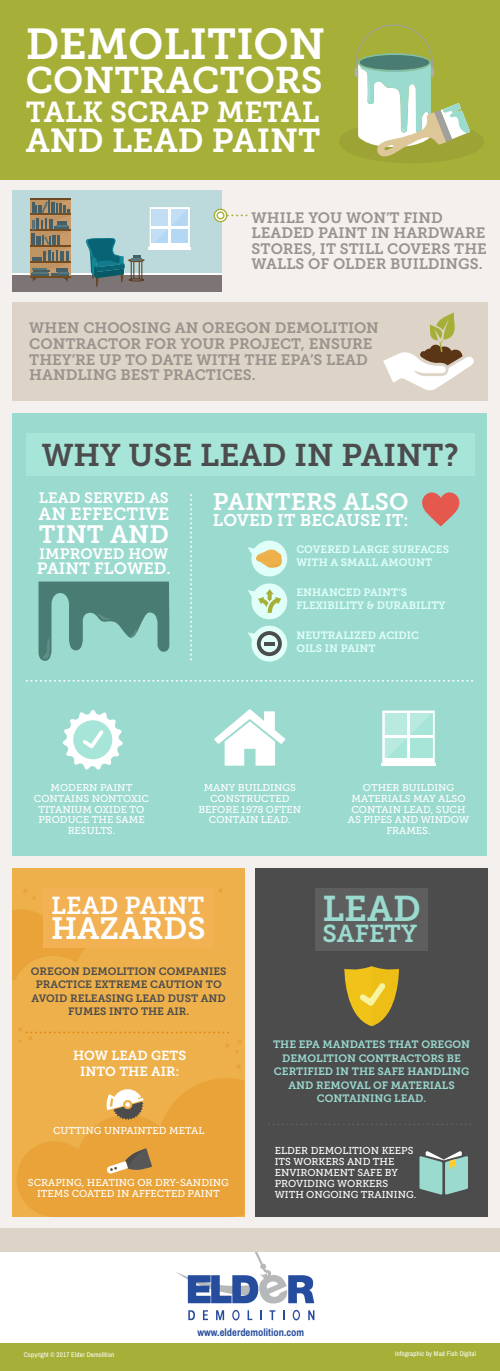
<style>
.page{position:relative;width:500px;height:1371px;background:#fff}
.page>*{position:absolute;margin:0;border:0;box-sizing:border-box;transform-origin:0 0}
.t1{font:43.12px "Museo Slab 700";letter-spacing:-.005em;color:#fff}
.t2{font:36.88px "Museo Slab 700";color:#fff}
.t3{font:35.62px "Museo Slab 700";color:#9bdacf}
.t4{font:33.12px "Museo Slab 700";color:#fff}
.t5{font:31.25px "Museo Slab 700";color:#4c4c4d}
.t6{font:30.62px "Museo Slab 700";color:#fff}
.t7{font:28.75px "Museo Slab 700";color:#fff}
.t8{font:25px "Museo Slab 700";color:#fff}
.t9{font:24.38px "Museo Slab 700";color:#fff}
.t10{font:24.38px "Museo Slab 700";color:#9bdacf}
.t11{font:23.75px "Museo Slab 700";color:#fff}
.t12{font:17.5px "Museo Slab 700";color:#fff}
.t13{font:16.88px "Museo Slab 700";color:#fff}
.t14{font:16.25px "Museo Slab 700";color:#fff}
.t15{font:15px/15.6px "Museo Slab 700";color:#99938d}
.t16{font:15px "Museo Slab 700";color:#fff}
.t17{font:13.12px/15.9px "Museo Slab 700";color:#fff;text-align:center}
.t18{font:10.62px/13.4px "Museo Slab 700";color:#9bdacf;text-align:center}
.t19{font:10.62px/13.4px "Museo Slab 700";color:#e1fff9}
.t20{font:10.62px/13.4px "Museo Slab 700";color:#4c4c4d;text-align:center}
.t21{font:700 10.56px "Archivo Narrow";color:#264c9d}
.t22{font:10px/10.9px "Museo Slab 500";color:#fff;text-align:center}
.t23{font:6.81px "Archivo Narrow";letter-spacing:.02em;color:#fff}
</style>
<div class="page">
<div style="left:0;top:2px;width:500px;height:1233px;background:#f4f0ed"></div>
<div style="left:12px;top:413px;width:475px;height:442px;background:#9bdacf"></div>
<div style="left:12px;top:867px;width:232px;height:349px;background:#eeb04a"></div>
<svg style="left:17px;top:1078px;width:227px;height:138px;fill:#e9a338"></svg>
<svg style="left:12px;top:909px;width:73px;height:70px"></svg>
<div style="left:12px;top:302px;width:476px;height:99px;background:#ddd3c6"></div>
<div style="left:26px;top:433px;width:449px;height:42px;background:#a8e5d9"></div>
<div style="left:0;top:0;width:500px;height:179px;background:#a6b038"></div>
<div style="left:0;top:1342px;width:500px;height:28px;background:#a6b038"></div>
<svg style="left:188px;top:1310px;width:7px;height:9px"></svg>
<svg style="left:203px;top:1310px;width:5px;height:9px"></svg>
<svg style="left:216px;top:1310px;width:8px;height:9px"></svg>
<svg style="left:248px;top:1310px;width:4px;height:9px"></svg>
<svg style="left:260px;top:1310px;width:2px;height:9px"></svg>
<svg style="left:269px;top:1310px;width:6px;height:9px"></svg>
<svg style="left:308px;top:1310px;width:6px;height:9px"></svg>
<svg style="left:232px;top:1309px;width:8px;height:11px"></svg>
<svg style="left:293px;top:1309px;width:7px;height:11px"></svg>
<svg style="left:176px;top:1251px;width:138px;height:52px"></svg>
<div style="left:0;top:1228px;width:500px;height:23px;background:#ddd3c6"></div>
<div style="left:339px;top:120px;width:145px;height:43px;background:#9ea336;border-radius:50%"></div>
<div style="left:255px;top:867px;width:232px;height:349px;background:#4c4c4d"></div>
<div style="left:12px;top:190px;width:210px;height:83px;background:#bcdadc"></div>
<div style="left:12px;top:275px;width:210px;height:16px;background:#7d7575"></div>
<hr style="left:12px;top:273px;width:210px;height:2px;background:#fff">
<hr style="left:149px;top:247px;width:42px;height:2px;background:#fff">
<svg style="left:150px;top:207px;width:40px;height:40px"></svg>
<hr style="left:169px;top:208px;width:2px;height:38px;background:#fff">
<hr style="left:151px;top:226px;width:38px;height:2px;background:#fff">
<hr style="left:30px;top:197px;width:41px;height:2px;background:#704a23">
<svg style="left:30px;top:200px;width:41px;height:81px;background:#8b795f"></svg>
<svg style="left:86px;top:238px;width:58px;height:49px"></svg>
<svg style="left:214px;top:208px;width:13px;height:14px"></svg>
<svg style="left:215px;top:210px;width:11px;height:11px"></svg>
<svg style="left:217px;top:211px;width:8px;height:8px"></svg>
<svg style="left:218px;top:213px;width:30px;height:5px"></svg>
<svg style="left:383px;top:312px;width:91px;height:79px"></svg>
<div style="left:315px;top:887px;width:113px;height:63px;background:#5e5e5e"></div>
<svg style="left:344px;top:966px;width:55px;height:60px"></svg>
<svg style="left:419px;top:1151px;width:49px;height:43px"></svg>
<svg style="left:355px;top:24px;width:115px;height:132px"></svg>
<svg style="left:106px;top:1087px;width:38px;height:32px"></svg>
<svg style="left:107px;top:1148px;width:45px;height:25px"></svg>
<svg style="left:237px;top:1065px;width:4px;height:4px"></svg>
<div style="left:44px;top:887px;width:169px;height:60px;background:#f2b153"></div>
<svg style="left:23px;top:889px;width:13px;height:10px"></svg>
<svg style="left:269px;top:1124px;width:202px;height:1px"></svg>
<svg style="left:18px;top:1028px;width:224px;height:25px"></svg>
<hr style="left:381px;top:762px;width:55px;height:3px;background:#fff">
<svg style="left:382px;top:710px;width:53px;height:53px"></svg>
<hr style="left:407px;top:712px;width:3px;height:49px;background:#fff">
<hr style="left:384px;top:735px;width:49px;height:3px;background:#fff">
<svg style="left:190px;top:494px;width:2px;height:165px"></svg>
<svg style="left:39px;top:581px;width:130px;height:80px"></svg>
<svg style="left:248px;top:540px;width:40px;height:122px"></svg>
<svg style="left:264px;top:641px;width:10px;height:4px"></svg>
<svg style="left:27px;top:680px;width:446px;height:1px"></svg>
<svg style="left:422px;top:492px;width:38px;height:34px"></svg>
<svg style="left:62px;top:710px;width:61px;height:60px"></svg>
<svg style="left:214px;top:709px;width:71px;height:56px"></svg>
<h1 class="t1" style="left:26px;top:19px;width:301px">DEMOLITION</h1>
<h2 class="t2" style="left:26px;top:59px;width:299px">CONTRACTORS</h2>
<h3 class="t7" style="left:26px;top:96px;width:295px">TALK SCRAP METAL</h3>
<h3 class="t4" style="left:26px;top:121px;width:296px">AND LEAD PAINT</h3>
<h3 class="t15" style="left:252px;top:210px;width:237px">WHILE YOU WON’T FIND<br>LEADED PAINT IN HARDWARE<br>STORES, IT STILL COVERS THE<br>WALLS OF OLDER BUILDINGS.</h3>
<h3 class="t15" style="left:29px;top:320px;width:351px">WHEN CHOOSING AN OREGON DEMOLITION CONTRACTOR FOR YOUR PROJECT, ENSURE THEY’RE UP TO DATE WITH THE EPA’S LEAD HANDLING BEST PRACTICES.</h3>
<h3 class="t5" style="left:42px;top:437px;width:419px">WHY USE LEAD IN PAINT?</h3>
<h3 class="t16" style="left:39px;top:489px;width:131px">LEAD SERVED AS</h3>
<h3 class="t12" style="left:39px;top:504px;width:132px">AN EFFECTIVE</h3>
<h3 class="t8" style="left:39px;top:520px;width:132px">TINT AND</h3>
<h3 class="t16" style="left:39px;top:545px;width:131px">IMPROVED HOW</h3>
<h3 class="t14" style="left:37px;top:559px;width:135px">PAINT FLOWED.</h3>
<h3 class="t11" style="left:213px;top:488px;width:197px">PAINTERS ALSO</h3>
<h3 class="t13" style="left:213px;top:511px;width:197px">LOVED IT BECAUSE IT:</h3>
<p class="t19" style="left:296px;top:542px;width:154px">COVERED LARGE SURFACES<br>WITH A SMALL AMOUNT</p>
<p class="t19" style="left:296px;top:585px;width:151px">ENHANCED PAINT’S<br>FLEXIBILITY &amp; DURABILITY</p>
<p class="t19" style="left:296px;top:628px;width:124px">NEUTRALIZED ACIDIC<br>OILS IN PAINT</p>
<p class="t22" style="left:34px;top:782px;width:117px">MODERN PAINT<br>CONTAINS NONTOXIC<br>TITANIUM OXIDE TO<br>PRODUCE THE SAME<br>RESULTS.</p>
<p class="t22" style="left:198px;top:782px;width:104px">MANY BUILDINGS<br>CONSTRUCTED<br>BEFORE 1978 OFTEN<br>CONTAIN LEAD.</p>
<p class="t22" style="left:348px;top:781px;width:123px">OTHER BUILDING<br>MATERIALS MAY ALSO<br>CONTAIN LEAD, SUCH<br>AS PIPES AND WINDOW<br>FRAMES.</p>
<h3 class="t9" style="left:51px;top:891px;width:155px">LEAD PAINT</h3>
<h3 class="t6" style="left:51px;top:911px;width:156px">HAZARDS</h3>
<p class="t20" style="left:31px;top:964px;width:197px">OREGON DEMOLITION COMPANIES<br>PRACTICE EXTREME CAUTION TO<br>AVOID RELEASING LEAD DUST AND<br>FUMES INTO THE AIR.</p>
<h3 class="t17" style="left:73px;top:1047px;width:115px">HOW LEAD GETS<br>INTO THE AIR:</h3>
<p class="t22" style="left:53px;top:1124px;width:153px">CUTTING UNPAINTED METAL</p>
<p class="t22" style="left:28px;top:1177px;width:202px">SCRAPING, HEATING OR DRY-SANDING<br>ITEMS COATED IN AFFECTED PAINT</p>
<h3 class="t3" style="left:322px;top:888px;width:100px">LEAD</h3>
<h3 class="t10" style="left:322px;top:919px;width:96px">SAFETY</h3>
<p class="t18" style="left:273px;top:1037px;width:199px">THE EPA MANDATES THAT OREGON<br>DEMOLITION CONTRACTORS BE<br>CERTIFIED IN THE SAFE HANDLING<br>AND REMOVAL OF MATERIALS<br>CONTAINING LEAD.</p>
<p class="t22" style="left:275px;top:1145px;width:143px;text-align:left">ELDER DEMOLITION KEEPS<br>ITS WORKERS AND THE<br>ENVIRONMENT SAFE BY<br>PROVIDING WORKERS<br>WITH ONGOING TRAINING.</p>
<p class="t21" style="left:197px;top:1325px;width:108px">www.elderdemolition.com</p>
<p class="t23" style="left:24px;top:1350px;width:92px">Copyright © 2017 Elder Demolition</p>
<p class="t23" style="left:395px;top:1349px;width:82px">Infographic by Mad Fish Digital</p>
</div>
